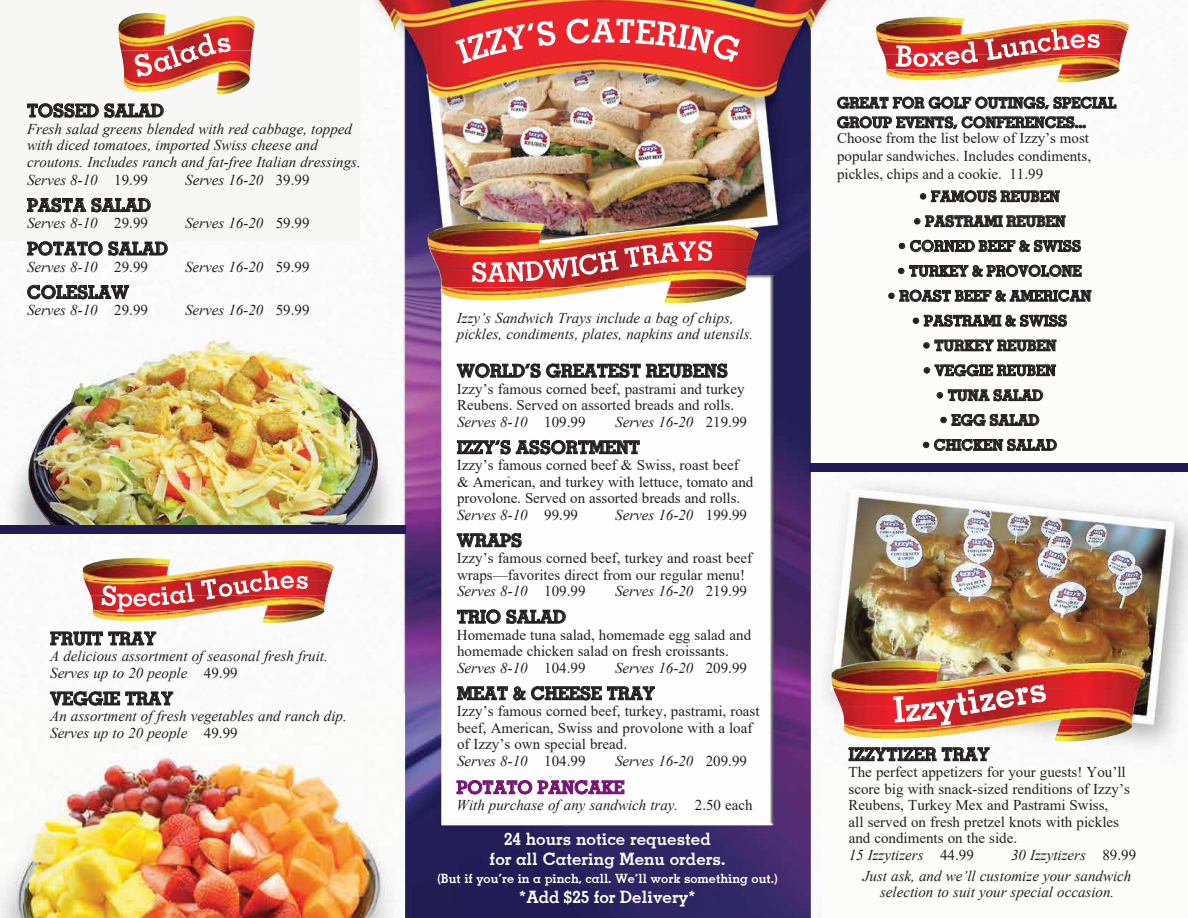
<style>
.page{position:relative;width:1188px;height:918px;background:#fff}
.page>*{position:absolute;margin:0;border:0;box-sizing:border-box;transform-origin:0 0}
.t1{font:700 18px "Memphis";color:#231f20}
.t2{font:700 18px "Memphis";color:#731472}
.t3{font:700 17.1px "Memphis";color:#fff}
.t4{font:15px/16.5px "Times New Roman";color:#231f20}
.t5{font:italic 15px/16.5px "Times New Roman";color:#231f20}
.t6{font:700 15px/19.5px "Memphis";color:#231f20}
.t7{font:700 12.75px "Memphis";color:#fff}
.s1{font-style:normal}
.s2{font-style:italic}
</style>
<div class="page">
<img style="left:0;top:0;width:1188px;height:918px">
<div style="left:822px;top:756px;width:366px;height:162px;background:#fcfcfa"></div>
<div style="left:0;top:0;width:359px;height:240px;background:#f7f7f5"></div>
<img style="left:0;top:329px;width:399px;height:196px">
<img style="left:0;top:695px;width:405px;height:223px">
<img style="left:811px;top:476px;width:377px;height:291px">
<div style="left:811px;top:161px;width:377px;height:309px;background:#fcfcfa"></div>
<div style="left:810px;top:463px;width:378px;height:8px;background:#201a56"></div>
<svg style="left:27px;top:103px;width:137px;height:15px"></svg>
<svg style="left:27px;top:198px;width:124px;height:14px"></svg>
<svg style="left:27px;top:241px;width:141px;height:15px"></svg>
<svg style="left:27px;top:285px;width:102px;height:14px"></svg>
<img style="left:118px;top:13px;width:137px;height:38px">
<img style="left:121px;top:51px;width:122px;height:43px">
<img style="left:134px;top:33px;width:97px;height:44px">
<img style="left:433px;top:222px;width:323px;height:9px">
<img style="left:428px;top:231px;width:331px;height:19px">
<img style="left:430px;top:250px;width:323px;height:19px">
<img style="left:438px;top:269px;width:310px;height:18px">
<img style="left:440px;top:287px;width:306px;height:17px">
<svg style="left:457px;top:780px;width:75px;height:14px"></svg>
<svg style="left:538px;top:780px;width:86px;height:14px"></svg>
<svg style="left:457px;top:364px;width:271px;height:14px"></svg>
<svg style="left:457px;top:440px;width:183px;height:14px"></svg>
<svg style="left:457px;top:533px;width:65px;height:14px"></svg>
<svg style="left:457px;top:610px;width:109px;height:14px"></svg>
<svg style="left:457px;top:686px;width:68px;height:14px"></svg>
<svg style="left:531px;top:686px;width:124px;height:14px"></svg>
<img style="left:472px;top:241px;width:240px;height:41px">
<svg style="left:455px;top:21px;width:101px;height:43px"></svg>
<svg style="left:566px;top:19px;width:174px;height:43px"></svg>
<svg style="left:849px;top:747px;width:141px;height:14px"></svg>
<img style="left:837px;top:660px;width:305px;height:9px">
<img style="left:831px;top:669px;width:313px;height:19px">
<img style="left:833px;top:688px;width:306px;height:19px">
<img style="left:841px;top:707px;width:293px;height:19px">
<img style="left:843px;top:726px;width:289px;height:16px">
<img style="left:893px;top:685px;width:154px;height:41px">
<svg style="left:50px;top:632px;width:106px;height:14px"></svg>
<svg style="left:50px;top:691px;width:123px;height:15px"></svg>
<img style="left:87px;top:558px;width:245px;height:7px">
<img style="left:83px;top:565px;width:251px;height:15px">
<img style="left:84px;top:580px;width:246px;height:15px">
<img style="left:90px;top:595px;width:236px;height:15px">
<img style="left:92px;top:610px;width:232px;height:13px">
<svg style="left:101px;top:582px;width:94px;height:30px"></svg>
<img style="left:201px;top:570px;width:107px;height:30px">
<svg style="left:837px;top:97px;width:279px;height:12px"></svg>
<svg style="left:837px;top:116px;width:249px;height:13px"></svg>
<img style="left:880px;top:17px;width:247px;height:7px">
<img style="left:876px;top:24px;width:253px;height:15px">
<img style="left:878px;top:39px;width:247px;height:15px">
<img style="left:884px;top:54px;width:237px;height:16px">
<img style="left:886px;top:70px;width:234px;height:13px">
<svg style="left:896px;top:41px;width:82px;height:26px"></svg>
<img style="left:985px;top:29px;width:115px;height:31px">
<div style="left:0;top:525px;width:405px;height:8px;background:#201a56"></div>
<svg style="left:920px;top:190px;width:140px;height:12px"></svg>
<svg style="left:923px;top:340px;width:133px;height:11px"></svg>
<svg style="left:914px;top:215px;width:152px;height:12px"></svg>
<svg style="left:924px;top:364px;width:132px;height:12px"></svg>
<svg style="left:899px;top:240px;width:182px;height:12px"></svg>
<svg style="left:898px;top:265px;width:184px;height:12px"></svg>
<svg style="left:888px;top:290px;width:203px;height:12px"></svg>
<svg style="left:913px;top:315px;width:154px;height:12px"></svg>
<svg style="left:937px;top:389px;width:106px;height:12px"></svg>
<svg style="left:941px;top:414px;width:98px;height:12px"></svg>
<svg style="left:923px;top:439px;width:134px;height:12px"></svg>
<p class="t1" style="left:27px;top:99px;width:138px">TOSSED SALAD</p>
<p class="t5" style="left:27px;top:120px;width:335px">Fresh salad greens blended with red cabbage, topped with diced tomatoes, imported Swiss cheese and croutons. Includes ranch and fat-free Italian dressings.</p>
<p class="t5" style="left:27px;top:171px;width:123px">Serves 8-10 <span class="s1">19.99</span></p>
<p class="t5" style="left:185px;top:171px;width:126px">Serves 16-20 <span class="s1">39.99</span></p>
<p class="t1" style="left:27px;top:194px;width:125px">PASTA SALAD</p>
<p class="t5" style="left:27px;top:214px;width:123px">Serves 8-10 <span class="s1">29.99</span></p>
<p class="t5" style="left:185px;top:214px;width:126px">Serves 16-20 <span class="s1">59.99</span></p>
<p class="t1" style="left:27px;top:237px;width:142px">POTATO SALAD</p>
<p class="t5" style="left:27px;top:258px;width:123px">Serves 8-10 <span class="s1">29.99</span></p>
<p class="t5" style="left:185px;top:258px;width:126px">Serves 16-20 <span class="s1">59.99</span></p>
<p class="t1" style="left:27px;top:281px;width:104px">COLESLAW</p>
<p class="t5" style="left:27px;top:301px;width:123px">Serves 8-10 <span class="s1">29.99</span></p>
<p class="t5" style="left:185px;top:301px;width:126px">Serves 16-20 <span class="s1">59.99</span></p>
<p class="t1" style="left:50px;top:627px;width:107px">FRUIT TRAY</p>
<p class="t5" style="left:50px;top:648px;width:279px">A delicious assortment of seasonal fresh fruit.<br>Serves up to 20 people <span class="s1">49.99</span></p>
<p class="t1" style="left:50px;top:687px;width:124px">VEGGIE TRAY</p>
<p class="t5" style="left:50px;top:708px;width:298px">An assortment of fresh vegetables and ranch dip.<br>Serves up to 20 people <span class="s1">49.99</span></p>
<p class="t5" style="left:457px;top:309px;width:298px">Izzy’s Sandwich Trays include a bag of chips, pickles, condiments, plates, napkins and utensils.</p>
<p class="t1" style="left:457px;top:360px;width:272px">WORLD’S GREATEST REUBENS</p>
<p class="t4" style="left:457px;top:380px;width:289px">Izzy’s famous corned beef, pastrami and turkey<br>Reubens. Served on assorted breads and rolls.<br><span class="s2">Serves 8-10</span> 109.99</p>
<p class="t5" style="left:615px;top:413px;width:133px">Serves 16-20 <span class="s1">219.99</span></p>
<p class="t1" style="left:457px;top:436px;width:184px">IZZY’S ASSORTMENT</p>
<p class="t4" style="left:457px;top:456px;width:298px">Izzy’s famous corned beef &amp; Swiss, roast beef &amp; American, and turkey with lettuce, tomato and provolone. Served on assorted breads and rolls.<br><span class="s2">Serves 8-10</span> 99.99</p>
<p class="t5" style="left:615px;top:506px;width:133px">Serves 16-20 <span class="s1">199.99</span></p>
<p class="t1" style="left:457px;top:529px;width:66px">WRAPS</p>
<p class="t4" style="left:457px;top:549px;width:297px">Izzy’s famous corned beef, turkey and roast beef wraps—favorites direct from our regular menu!<br><span class="s2">Serves 8-10</span> 109.99</p>
<p class="t5" style="left:615px;top:583px;width:133px">Serves 16-20 <span class="s1">219.99</span></p>
<p class="t1" style="left:457px;top:606px;width:110px">TRIO SALAD</p>
<p class="t4" style="left:457px;top:626px;width:296px">Homemade tuna salad, homemade egg salad and homemade chicken salad on fresh croissants.<br><span class="s2">Serves 8-10</span> 104.99</p>
<p class="t5" style="left:615px;top:659px;width:133px">Serves 16-20 <span class="s1">209.99</span></p>
<p class="t1" style="left:457px;top:682px;width:199px">MEAT &amp; CHEESE TRAY</p>
<p class="t4" style="left:457px;top:702px;width:304px">Izzy’s famous corned beef, turkey, pastrami, roast beef, American, Swiss and provolone with a loaf of Izzy’s own special bread.<br><span class="s2">Serves 8-10</span> 104.99</p>
<p class="t5" style="left:615px;top:752px;width:133px">Serves 16-20 <span class="s1">209.99</span></p>
<p class="t2" style="left:457px;top:776px;width:169px">POTATO PANCAKE</p>
<p class="t5" style="left:457px;top:797px;width:298px">With purchase of any sandwich tray. <span class="s1">2.50 each</span></p>
<p class="t3" style="left:504px;top:828px;width:208px">24 hours notice requested</p>
<p class="t3" style="left:490px;top:849px;width:237px">for all Catering Menu orders.</p>
<p class="t7" style="left:437px;top:871px;width:342px">(But if you’re in a pinch, call. We’ll work something out.)</p>
<p class="t3" style="left:519px;top:886px;width:179px">*Add $25 for Delivery*</p>
<p class="t6" style="left:837px;top:93px;width:281px">GREAT FOR GOLF OUTINGS, SPECIAL<br>GROUP EVENTS, CONFERENCES...</p>
<p class="t4" style="left:837px;top:129px;width:256px;line-height:18px">Choose from the list below of Izzy’s most popular sandwiches. Includes condiments, pickles, chips and a cookie. 11.99</p>
<p class="t6" style="left:919px;top:186px;width:142px">• FAMOUS REUBEN</p>
<p class="t6" style="left:914px;top:211px;width:154px">• PASTRAMI REUBEN</p>
<p class="t6" style="left:898px;top:236px;width:184px">• CORNED BEEF &amp; SWISS</p>
<p class="t6" style="left:898px;top:261px;width:186px">• TURKEY &amp; PROVOLONE</p>
<p class="t6" style="left:888px;top:286px;width:205px">• ROAST BEEF &amp; AMERICAN</p>
<p class="t6" style="left:912px;top:311px;width:156px">• PASTRAMI &amp; SWISS</p>
<p class="t6" style="left:923px;top:335px;width:135px">• TURKEY REUBEN</p>
<p class="t6" style="left:923px;top:360px;width:134px">• VEGGIE REUBEN</p>
<p class="t6" style="left:936px;top:385px;width:109px">• TUNA SALAD</p>
<p class="t6" style="left:940px;top:410px;width:101px">• EGG SALAD</p>
<p class="t6" style="left:922px;top:435px;width:136px">• CHICKEN SALAD</p>
<p class="t1" style="left:849px;top:743px;width:142px">IZZYTIZER TRAY</p>
<p class="t4" style="left:849px;top:763px;width:283px">The perfect appetizers for your guests! You’ll score big with snack-sized renditions of Izzy’s Reubens, Turkey Mex and Pastrami Swiss,<br>all served on fresh pretzel knots with pickles and condiments on the side.<br><span class="s2">15 Izzytizers</span> 44.99</p>
<p class="t5" style="left:863px;top:844px;width:275px;line-height:21px;text-indent:148px">30 Izzytizers <span class="s1">89.99<br></span>Just ask, and we’ll customize your sandwich</p>
<p class="t5" style="left:880px;top:884px;width:236px">selection to suit your special occasion.</p>
</div>
